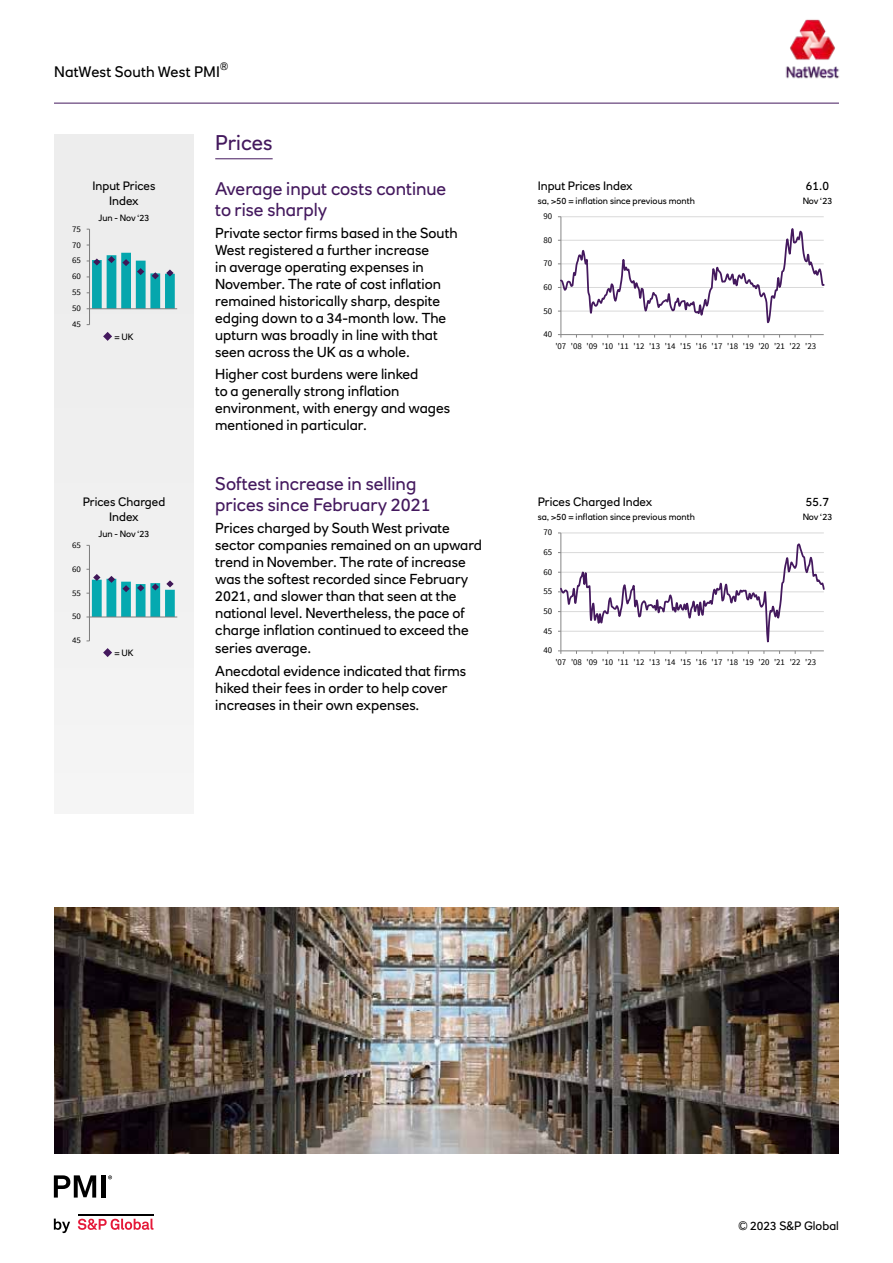
<style>
.page{position:relative;width:893px;height:1263px;background:#fff}
.page>*{position:absolute;margin:0;border:0;box-sizing:border-box;transform-origin:0 0}
.t1{font:21px "RN House Sans";color:#44195e}
.t2{font:18px/21.6px "RN House Sans";color:#44195e}
.t3{font:15px "RN House Sans";letter-spacing:.01em;color:#000}
.t4{font:14.25px/17.1px "RN House Sans";color:#000}
.t5{font:12px/14.4px "RN House Sans";color:#000;text-align:center}
.t6{font:10.5px "RN House Sans";color:#000}
.t7{font:9px "RN House Sans";color:#000}
.t8{font:8.85px "Source Sans Pro";letter-spacing:-.005em;color:#000}
.t9{font:8.55px "Source Sans Pro";letter-spacing:.005em;color:#000;scale:1.04 1}
.t10{font:8.55px "Source Sans Pro";letter-spacing:.005em;color:#000;scale:1.05 1}
</style>
<div class="page">
<hr style="left:54px;top:103px;width:785px;height:1px;background:#44195e">
<img style="left:785px;top:19px;width:55px;height:60px">
<svg style="left:54px;top:1218px;width:16px;height:15px"></svg>
<svg style="left:78px;top:1218px;width:75px;height:12px"></svg>
<hr style="left:78px;top:1213px;width:75px;height:2px;background:#000">
<svg style="left:54px;top:1175px;width:42px;height:22px"></svg>
<div style="left:101px;top:1175px;width:5px;height:22px;background:#000"></div>
<svg style="left:108px;top:1175px;width:4px;height:4px"></svg>
<div style="left:54px;top:134px;width:140px;height:680px;background:#ededed"></div>
<hr style="left:215px;top:159px;width:58px;height:1px;background:#44195e">
<hr style="left:561px;top:216px;width:263px;height:1px;background:#d9d9d9">
<hr style="left:561px;top:217px;width:1px;height:118px;background:#868686">
<hr style="left:561px;top:334px;width:263px;height:1px;background:#868686">
<svg style="left:558px;top:228px;width:266px;height:97px"></svg>
<hr style="left:89px;top:229px;width:1px;height:96px;background:#868686">
<hr style="left:90px;top:308px;width:87px;height:1px;background:#868686">
<svg style="left:87px;top:253px;width:88px;height:56px"></svg>
<hr style="left:561px;top:533px;width:263px;height:1px;background:#d9d9d9">
<hr style="left:560px;top:533px;width:1px;height:118px;background:#868686">
<svg style="left:558px;top:543px;width:266px;height:111px"></svg>
<hr style="left:89px;top:545px;width:1px;height:96px;background:#868686">
<hr style="left:89px;top:617px;width:88px;height:1px;background:#868686">
<svg style="left:87px;top:569px;width:88px;height:49px"></svg>
<img style="left:54px;top:907px;width:785px;height:247px">
<svg style="left:103px;top:332px;width:9px;height:9px"></svg>
<svg style="left:103px;top:648px;width:9px;height:9px"></svg>
<p class="t6" style="left:220px;top:59px;width:10px">®</p>
<p class="t3" style="left:54px;top:63px;width:167px">NatWest South West PMI</p>
<p class="t5" style="left:93px;top:179px;width:64px">Input Prices<br>Index</p>
<p class="t9" style="left:72px;top:223px;width:10px">75</p>
<p class="t9" style="left:72px;top:239px;width:10px">70</p>
<p class="t9" style="left:72px;top:255px;width:10px">65</p>
<p class="t9" style="left:72px;top:271px;width:10px">60</p>
<p class="t9" style="left:72px;top:287px;width:10px">55</p>
<p class="t9" style="left:72px;top:303px;width:10px">50</p>
<p class="t9" style="left:72px;top:319px;width:10px">45</p>
<p class="t7" style="left:98px;top:212px;width:53px">Jun - Nov ‘23</p>
<p class="t7" style="left:114px;top:331px;width:21px">= UK</p>
<p class="t5" style="left:83px;top:495px;width:84px">Prices Charged<br>Index</p>
<p class="t10" style="left:72px;top:539px;width:10px">65</p>
<p class="t10" style="left:72px;top:563px;width:10px">60</p>
<p class="t10" style="left:72px;top:587px;width:10px">55</p>
<p class="t10" style="left:72px;top:611px;width:10px">50</p>
<p class="t10" style="left:72px;top:635px;width:10px">45</p>
<p class="t7" style="left:98px;top:528px;width:53px">Jun - Nov ‘23</p>
<p class="t7" style="left:114px;top:647px;width:21px">= UK</p>
<h1 class="t1" style="left:215px;top:130px;width:59px">Prices</h1>
<p class="t2" style="left:215px;top:177px;width:233px">Average input costs continue to rise sharply</p>
<p class="t4" style="left:215px;top:224px;width:244px">Private sector firms based in the South West registered a further increase<br>in average operating expenses in November. The rate of cost inflation remained historically sharp, despite edging down to a 34-month low. The upturn was broadly in line with that seen across the UK as a whole.</p>
<p class="t4" style="left:215px;top:365px;width:236px">Higher cost burdens were linked<br>to a generally strong inflation environment, with energy and wages mentioned in particular.</p>
<p class="t2" style="left:215px;top:473px;width:217px">Softest increase in selling prices since February 2021</p>
<p class="t4" style="left:215px;top:519px;width:268px">Prices charged by South West private sector companies remained on an upward trend in November. The rate of increase was the softest recorded since February 2021, and slower than that seen at the national level. Nevertheless, the pace of charge inflation continued to exceed the series average.</p>
<p class="t4" style="left:215px;top:662px;width:252px">Anecdotal evidence indicated that firms hiked their fees in order to help cover increases in their own expenses.</p>
<p class="t5" style="left:538px;top:179px;width:97px">Input Prices Index</p>
<p class="t7" style="left:538px;top:195px;width:159px">sa, &gt;50 = inflation since previous month</p>
<p class="t8" style="left:544px;top:211px;width:10px">90</p>
<p class="t8" style="left:544px;top:234px;width:10px">80</p>
<p class="t8" style="left:544px;top:258px;width:10px">70</p>
<p class="t8" style="left:544px;top:281px;width:10px">60</p>
<p class="t8" style="left:544px;top:305px;width:10px">50</p>
<p class="t8" style="left:544px;top:329px;width:10px">40</p>
<p class="t5" style="left:806px;top:179px;width:25px">61.0</p>
<p class="t7" style="left:803px;top:195px;width:31px">Nov ‘23</p>
<p class="t8" style="left:555px;top:341px;width:262px">'07 '08 '09 '10 '11 '12 '13 '14 '15 '16 '17 '18 '19 '20 '21 '22 '23</p>
<p class="t5" style="left:538px;top:495px;width:116px">Prices Charged Index</p>
<p class="t7" style="left:538px;top:511px;width:159px">sa, &gt;50 = inflation since previous month</p>
<p class="t8" style="left:544px;top:527px;width:10px">70</p>
<p class="t8" style="left:544px;top:547px;width:10px">65</p>
<p class="t8" style="left:544px;top:566px;width:10px">60</p>
<p class="t8" style="left:544px;top:586px;width:10px">55</p>
<p class="t8" style="left:544px;top:606px;width:10px">50</p>
<p class="t8" style="left:544px;top:625px;width:10px">45</p>
<p class="t8" style="left:544px;top:645px;width:10px">40</p>
<p class="t5" style="left:806px;top:495px;width:25px">55.7</p>
<p class="t7" style="left:803px;top:511px;width:31px">Nov ‘23</p>
<p class="t8" style="left:555px;top:657px;width:262px">'07 '08 '09 '10 '11 '12 '13 '14 '15 '16 '17 '18 '19 '20 '21 '22 '23</p>
<p class="t5" style="left:739px;top:1218px;width:102px">© 2023 S&amp;P Global</p>
</div>
